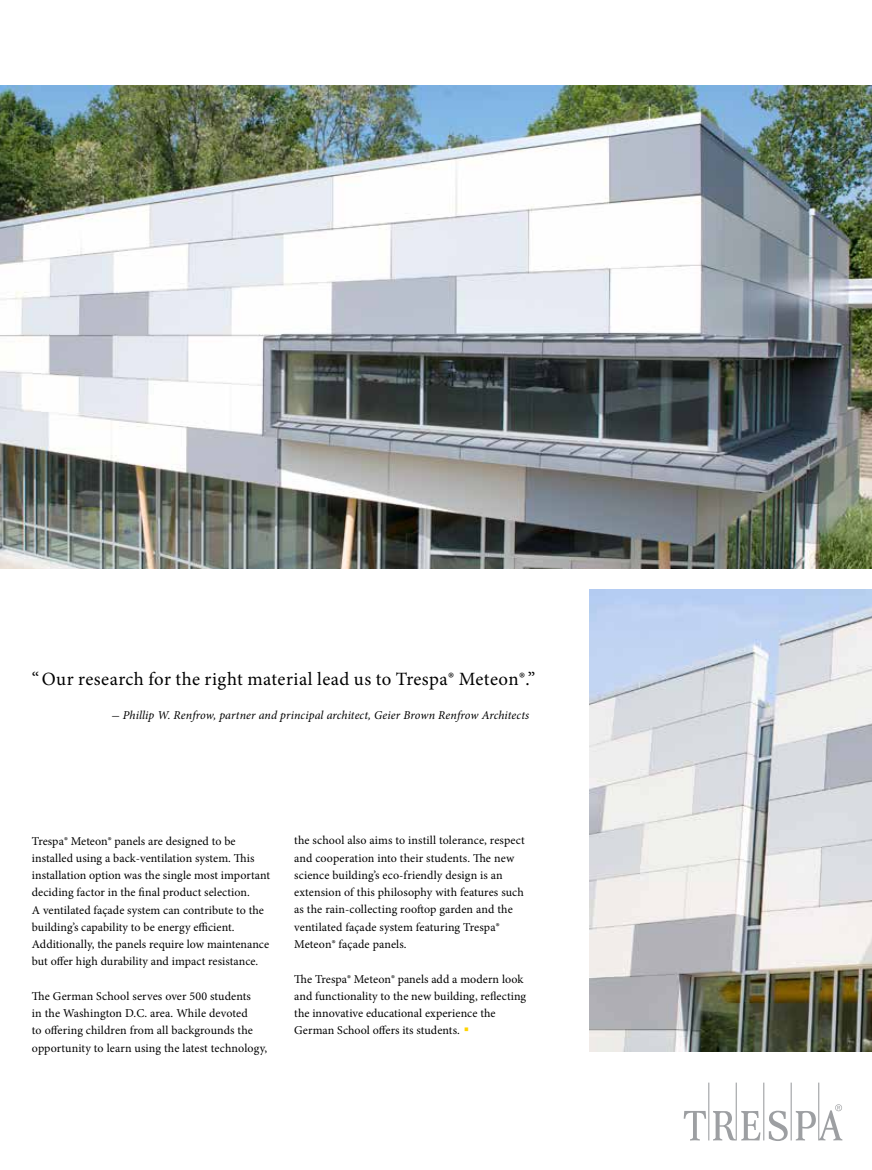
<style>
.page{position:relative;width:872px;height:1170px;background:#fff}
.page>*{position:absolute;margin:0;border:0;box-sizing:border-box;transform-origin:0 0}
.t1{font:18.75px "Minion Pro";letter-spacing:.025em;color:#000}
.t2{font:12px/17.2px "Minion Pro";letter-spacing:.005em;color:#000}
.t3{font:italic 12px "Minion Pro";letter-spacing:.005em;color:#000}
.s1{font-family:"Futura Std";font-weight:700;font-size:24px;color:#ffd400}
</style>
<div class="page">
<svg style="left:683px;top:1082px;width:159px;height:58px"></svg>
<img style="left:0;top:85px;width:872px;height:483px">
<img style="left:589px;top:589px;width:283px;height:462px">
<h1 class="t1" style="left:32px;top:666px;width:505px">“Our research for the right material lead us to Trespa® Meteon®.”</h1>
<p class="t3" style="left:111px;top:707px;width:419px">- Phillip W. Renfrow, partner and principal architect, Geier Brown Renfrow Architects</p>
<p class="t2" style="left:32px;top:832px;width:240px">Trespa® Meteon® panels are designed to be installed using a back-ventilation system. This installation option was the single most important deciding factor in the final product selection.<br>A ventilated façade system can contribute to the building’s capability to be energy efficient.<br>Additionally, the panels require low maintenance but offer high durability and impact resistance.</p>
<p class="t2" style="left:32px;top:987px;width:237px">The German School serves over 500 students<br>in the Washington D.C. area. While devoted<br>to offering children from all backgrounds the opportunity to learn using the latest technology,</p>
<p class="t2" style="left:294px;top:832px;width:232px">the school also aims to instill tolerance, respect and cooperation into their students. The new science building’s eco-friendly design is an extension of this philosophy with features such as the rain-collecting rooftop garden and the ventilated façade system featuring Trespa® Meteon® façade panels.</p>
<p class="t2" style="left:294px;top:970px;width:233px">The Trespa® Meteon® panels add a modern look and functionality to the new building, reflecting the innovative educational experience the German School offers its students. <span class="s1">‐</span></p>
</div>
